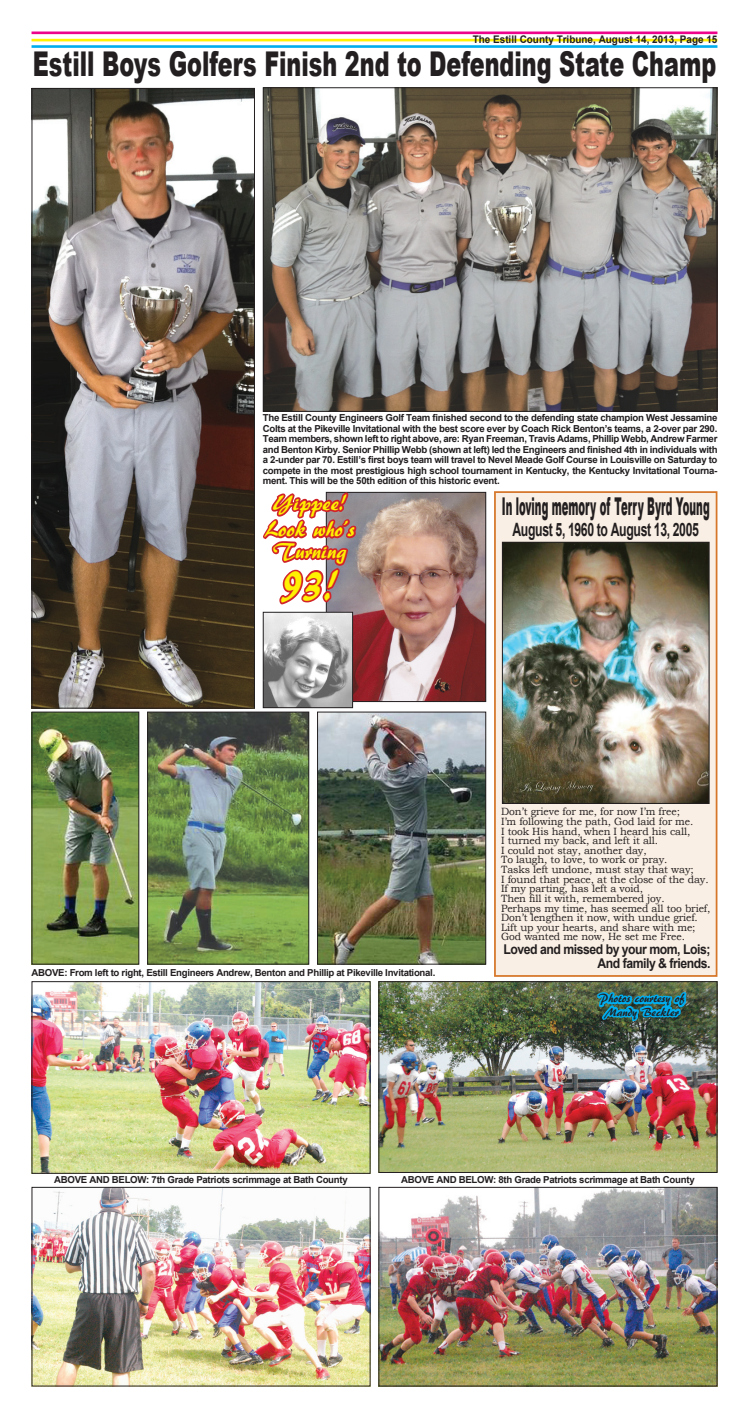
<style>
.page{position:relative;width:749px;height:1418px;background:#fff}
.page>*{position:absolute;margin:0;border:0;box-sizing:border-box;transform-origin:0 0}
.t1{font:54.16px "ARBERKLEY";color:#fff101;scale:.78 1}
.t2{font:900 34.12px "Arial";color:#231f20;scale:.65 1}
.t3{font:900 24.5px "Arial";color:#231f20;scale:.41 1}
.t4{font:21.88px "ARBERKLEY";color:#fff101}
.t5{font:700 18.38px "Arial";letter-spacing:-.03em;color:#231f20;scale:.67 1}
.t6{font:700 13.47px/14px "Arial";letter-spacing:-.04em;color:#231f20;text-align:right;scale:.91 1}
.t7{font:12.25px "ARBERKLEY";color:#231f20}
.t8{font:10.5px "Bookman Old Style";letter-spacing:-.01em;color:#231f20}
.t9{font:700 10.5px "Arial";color:#231f20;scale:.95 1}
.t10{font:700 9.62px/10.5px "Arial";letter-spacing:-.03em;color:#231f20;text-align:justify}
.s1{font-size:42px}
</style>
<div class="page">
<hr style="left:31px;top:32px;width:686px;height:2px;background:#ed028c">
<hr style="left:31px;top:39px;width:686px;height:2px;background:#fff101">
<hr style="left:31px;top:45px;width:686px;height:3px;background:#00aeef">
<div style="left:494px;top:492px;width:222px;height:484px;background:#faefe4"></div>
<div style="left:494px;top:491px;width:223px;height:485px;border:2px solid #d67629"></div>
<img style="left:503px;top:544px;width:204px;height:258px">
<div style="left:501px;top:542px;width:208px;height:262px;border:1px solid #231f20"></div>
<img style="left:264px;top:89px;width:451px;height:321px">
<div style="left:262px;top:87px;width:455px;height:325px;border:1px solid #231f20"></div>
<img style="left:34px;top:90px;width:219px;height:616px">
<div style="left:32px;top:88px;width:223px;height:620px;border:1px solid #231f20"></div>
<img style="left:328px;top:494px;width:156px;height:206px">
<div style="left:326px;top:492px;width:160px;height:210px;border:1px solid #231f20"></div>
<img style="left:264px;top:614px;width:87px;height:92px">
<div style="left:262px;top:612px;width:91px;height:96px;border:1px solid #231f20"></div>
<svg style="left:263px;top:491px;width:95px;height:116px"></svg>
<img style="left:380px;top:1188px;width:335px;height:196px">
<div style="left:378px;top:1186px;width:339px;height:200px;border:1px solid #231f20"></div>
<img style="left:380px;top:983px;width:335px;height:187px">
<div style="left:378px;top:981px;width:339px;height:191px;border:1px solid #231f20"></div>
<img style="left:34px;top:1188px;width:334px;height:196px">
<div style="left:32px;top:1186px;width:338px;height:200px;border:1px solid #231f20"></div>
<img style="left:34px;top:983px;width:334px;height:188px">
<div style="left:32px;top:981px;width:338px;height:192px;border:1px solid #231f20"></div>
<img style="left:595px;top:982px;width:93px;height:53px">
<img style="left:34px;top:713px;width:103px;height:249px">
<div style="left:32px;top:711px;width:107px;height:253px;border:1px solid #231f20"></div>
<img style="left:149px;top:713px;width:158px;height:249px">
<div style="left:147px;top:711px;width:162px;height:253px;border:1px solid #231f20"></div>
<img style="left:319px;top:713px;width:165px;height:249px">
<div style="left:317px;top:711px;width:169px;height:253px;border:1px solid #231f20"></div>
<p class="t9" style="left:472px;top:32px;width:259px">The Estill County Tribune, August 14, 2013, Page 15</p>
<p class="t2" style="left:33px;top:39px;width:1052px">Estill Boys Golfers Finish 2nd to Defending State Champ</p>
<p class="t10" style="left:262px;top:413px;width:456px">The Estill County Engineers Golf Team finished second to the defending state champion West Jessamine Colts at the Pikeville Invitational with the best score ever by Coach Rick Benton’s teams, a 2-over par 290.<br>Team members, shown left to right above, are: Ryan Freeman, Travis Adams, Phillip Webb, Andrew Farmer and Benton Kirby. Senior Phillip Webb (shown at left) led the Engineers and finished 4th in individuals with a 2-under par 70. Estill’s first boys team will travel to Nevel Meade Golf Course in Louisville on Saturday to compete in the most prestigious high school tournament in Kentucky, the Kentucky Invitational Tourna&shy;ment. This will be the 50th edition of this historic event.</p>
<p class="t4" style="left:272px;top:489px;width:76px">Yippee!</p>
<p class="t4" style="left:264px;top:516px;width:91px">Look who’s</p>
<p class="t4" style="left:273px;top:537px;width:74px">Turning</p>
<p class="t1" style="left:280px;top:549px;width:76px">93<span class="s1">!</span></p>
<p class="t3" style="left:501px;top:488px;width:508px">In loving memory of Terry Byrd Young</p>
<p class="t5" style="left:512px;top:517px;width:280px">August 5, 1960 to August 13, 2005</p>
<p class="t10" style="left:32px;top:967px;width:405px">ABOVE: From left to right, Estill Engineers Andrew, Benton and Phillip at Pikeville Invitational.</p>
<p class="t8" style="left:500px;top:805px;width:180px">Don’t grieve for me, for now I’m free;</p>
<p class="t8" style="left:500px;top:814px;width:194px">I’m following the path, God laid for me.</p>
<p class="t8" style="left:500px;top:824px;width:191px">I took His hand, when I heard his call,</p>
<p class="t8" style="left:500px;top:833px;width:158px">I turned my back, and left it all.</p>
<p class="t8" style="left:500px;top:843px;width:147px">I could not stay, another day,</p>
<p class="t8" style="left:500px;top:853px;width:168px">To laugh, to love, to work or pray.</p>
<p class="t8" style="left:500px;top:862px;width:194px">Tasks left undone, must stay that way;</p>
<p class="t8" style="left:500px;top:872px;width:209px">I found that peace, at the close of the day.</p>
<p class="t8" style="left:500px;top:882px;width:143px">If my parting, has left a void,</p>
<p class="t8" style="left:500px;top:891px;width:165px">Then fill it with, remembered joy.</p>
<p class="t8" style="left:500px;top:901px;width:211px">Perhaps my time, has seemed all too brief,</p>
<p class="t8" style="left:500px;top:910px;width:198px">Don’t lengthen it now, with undue grief.</p>
<p class="t8" style="left:500px;top:920px;width:196px">Lift up your hearts, and share with me;</p>
<p class="t8" style="left:500px;top:930px;width:185px">God wanted me now, He set me Free.</p>
<p class="t6" style="left:503px;top:943px;width:229px">Loved and missed by your mom, Lois;<br>And family &amp; friends.</p>
<p class="t7" style="left:598px;top:991px;width:88px">Photos courtesy of</p>
<p class="t7" style="left:604px;top:1004px;width:75px">Mandy Beckler</p>
<p class="t10" style="left:54px;top:1174px;width:295px">ABOVE AND BELOW: 7th Grade Patriots scrimmage at Bath County</p>
<p class="t10" style="left:401px;top:1174px;width:295px">ABOVE AND BELOW: 8th Grade Patriots scrimmage at Bath County</p>
</div>
